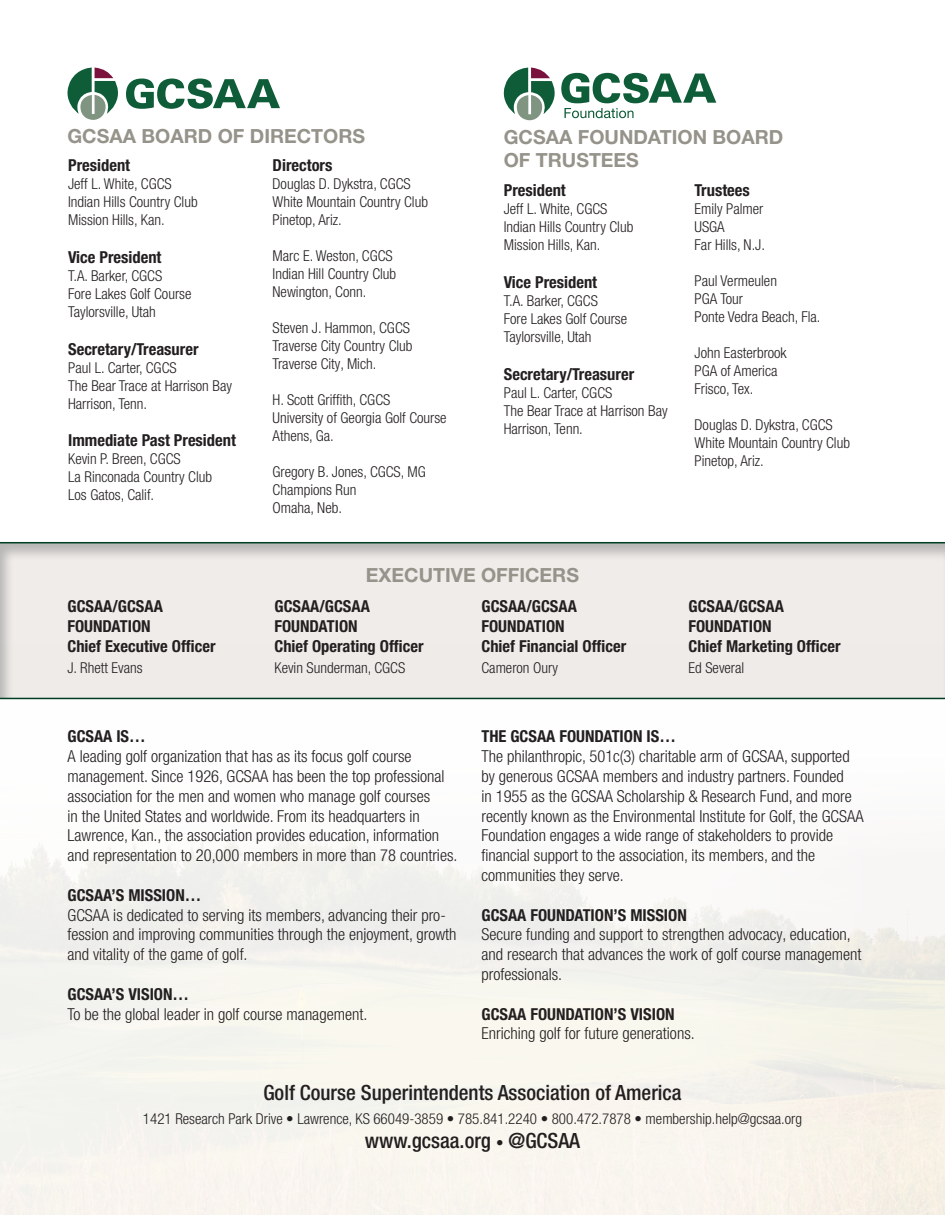
<style>
.page{position:relative;width:945px;height:1215px;background:#fff}
.page>*{position:absolute;margin:0;border:0;box-sizing:border-box;transform-origin:0 0}
.t1{font:500 condensed 21px "Helvetica Neue LT Pro";color:#231f20}
.t2{font:700 19.5px/23.4px "Helvetica Neue LT Pro";color:#95938a}
.t3{font:300 condensed 16.5px/19.8px "Helvetica Neue LT Pro";color:#231f20}
.t4{font:700 condensed 16.5px/19.8px "Helvetica Neue LT Pro";color:#231f20}
.t5{font:300 condensed 15px/18px "Helvetica Neue LT Pro";color:#231f20}
.s1{font-weight:300;font-size:15px}
</style>
<div class="page">
<div style="left:0;top:642px;width:945px;height:573px;background:linear-gradient(to right,#f7f7f4,#f8f6f1)"></div>
<svg style="left:68px;top:68px;width:50px;height:46px"></svg>
<svg style="left:80px;top:95px;width:26px;height:25px"></svg>
<svg style="left:126px;top:79px;width:154px;height:30px"></svg>
<svg style="left:517px;top:95px;width:25px;height:25px"></svg>
<svg style="left:504px;top:68px;width:212px;height:50px"></svg>
<div style="left:0;top:537px;width:945px;height:163px;background:#231f20;opacity:.75"></div>
<hr style="left:0;top:542px;width:945px;height:1px;background:#003f21">
<hr style="left:0;top:698px;width:945px;height:1px;background:#003f21">
<p class="t2" style="left:68px;top:124px;width:299px">GCSAA BOARD OF DIRECTORS</p>
<p class="t2" style="left:504px;top:125px;width:281px">GCSAA FOUNDATION BOARD<br>OF TRUSTEES</p>
<p class="t4" style="left:68px;top:155px;width:64px">President</p>
<p class="t5" style="left:68px;top:175px;width:131px">Jeff L. White, CGCS<br>Indian Hills Country Club<br>Mission Hills, Kan.</p>
<p class="t4" style="left:68px;top:247px;width:95px">Vice President</p>
<p class="t5" style="left:68px;top:266px;width:125px">T.A. Barker, CGCS<br>Fore Lakes Golf Course<br>Taylorsville, Utah</p>
<p class="t4" style="left:68px;top:339px;width:132px">Secretary/Treasurer</p>
<p class="t5" style="left:68px;top:358px;width:165px">Paul L. Carter, CGCS<br>The Bear Trace at Harrison Bay<br>Harrison, Tenn.</p>
<p class="t4" style="left:68px;top:431px;width:169px">Immediate Past President</p>
<p class="t5" style="left:68px;top:450px;width:146px">Kevin P. Breen, CGCS<br>La Rinconada Country Club<br>Los Gatos, Calif.</p>
<p class="t4" style="left:273px;top:155px;width:61px">Directors</p>
<p class="t5" style="left:273px;top:175px;width:157px">Douglas D. Dykstra, CGCS<br>White Mountain Country Club<br>Pinetop, Ariz.</p>
<p class="t5" style="left:273px;top:247px;width:125px">Marc E. Weston, CGCS<br>Indian Hill Country Club<br>Newington, Conn.</p>
<p class="t5" style="left:273px;top:319px;width:141px">Steven J. Hammon, CGCS<br>Traverse City Country Club<br>Traverse City, Mich.</p>
<p class="t5" style="left:273px;top:391px;width:176px">H. Scott Griffith, CGCS<br>University of Georgia Golf Course<br>Athens, Ga.</p>
<p class="t5" style="left:273px;top:463px;width:155px">Gregory B. Jones, CGCS, MG<br>Champions Run<br>Omaha, Neb.</p>
<p class="t4" style="left:504px;top:181px;width:64px">President</p>
<p class="t5" style="left:504px;top:200px;width:131px">Jeff L. White, CGCS<br>Indian Hills Country Club<br>Mission Hills, Kan.</p>
<p class="t4" style="left:504px;top:272px;width:95px">Vice President</p>
<p class="t5" style="left:504px;top:292px;width:125px">T.A. Barker, CGCS<br>Fore Lakes Golf Course<br>Taylorsville, Utah</p>
<p class="t4" style="left:504px;top:364px;width:132px">Secretary/Treasurer</p>
<p class="t5" style="left:504px;top:383px;width:165px">Paul L. Carter, CGCS<br>The Bear Trace at Harrison Bay<br>Harrison, Tenn.</p>
<p class="t4" style="left:695px;top:181px;width:57px">Trustees</p>
<p class="t5" style="left:695px;top:200px;width:72px">Emily Palmer<br>USGA<br>Far Hills, N.J.</p>
<p class="t5" style="left:695px;top:272px;width:127px">Paul Vermeulen<br>PGA Tour<br>Ponte Vedra Beach, Fla.</p>
<p class="t5" style="left:695px;top:344px;width:94px">John Easterbrook<br>PGA of America<br>Frisco, Tex.</p>
<p class="t5" style="left:695px;top:416px;width:157px">Douglas D. Dykstra, CGCS<br>White Mountain Country Club<br>Pinetop, Ariz.</p>
<p class="t4" style="left:68px;top:596px;width:150px">GCSAA/GCSAA<br>FOUNDATION<br>Chief Executive Officer</p>
<p class="t5" style="left:68px;top:658px;width:77px">J. Rhett Evans</p>
<p class="t2" style="left:366px;top:563px;width:215px">EXECUTIVE OFFICERS</p>
<p class="t4" style="left:274px;top:596px;width:151px">GCSAA/GCSAA<br>FOUNDATION<br>Chief Operating Officer</p>
<p class="t5" style="left:274px;top:658px;width:132px">Kevin Sunderman, CGCS</p>
<p class="t4" style="left:482px;top:596px;width:146px">GCSAA/GCSAA<br>FOUNDATION<br>Chief Financial Officer</p>
<p class="t5" style="left:482px;top:658px;width:78px">Cameron Oury</p>
<p class="t4" style="left:688px;top:596px;width:154px">GCSAA/GCSAA<br>FOUNDATION<br>Chief Marketing Officer</p>
<p class="t5" style="left:688px;top:658px;width:57px">Ed Several</p>
<p class="t4" style="left:68px;top:727px;width:80px">GCSAA IS…</p>
<p class="t3" style="left:68px;top:746px;width:391px">A leading golf organization that has as its focus golf course management. Since 1926, GCSAA has been the top professional association for the men and women who manage golf courses<br>in the United States and worldwide. From its headquarters in Lawrence, Kan., the association provides education, information and representation to 20,000 members in more than 78 countries.</p>
<p class="t4" style="left:68px;top:885px;width:135px">GCSAA’S MISSION…</p>
<p class="t3" style="left:68px;top:905px;width:391px">GCSAA is dedicated to serving its members, advancing their pro&shy;fession and improving communities through the enjoyment, growth and vitality of the game of golf.</p>
<p class="t4" style="left:68px;top:984px;width:123px">GCSAA’S VISION…</p>
<p class="t3" style="left:68px;top:1004px;width:301px">To be the global leader in golf course management.</p>
<p class="t4" style="left:482px;top:727px;width:196px">THE GCSAA FOUNDATION IS…</p>
<p class="t3" style="left:482px;top:746px;width:384px">The philanthropic, 501c(3) charitable arm of GCSAA, supported by generous GCSAA members and industry partners. Founded<br>in 1955 as the GCSAA Scholarship &amp; Research Fund, and more recently known as the Environmental Institute for Golf, the GCSAA Foundation engages a wide range of stakeholders to provide financial support to the association, its members, and the communities they serve.</p>
<p class="t4" style="left:482px;top:905px;width:207px">GCSAA FOUNDATION’S MISSION</p>
<p class="t3" style="left:482px;top:925px;width:382px">Secure funding and support to strengthen advocacy, education, and research that advances the work of golf course management professionals.</p>
<p class="t4" style="left:482px;top:1004px;width:195px">GCSAA FOUNDATION’S VISION</p>
<p class="t3" style="left:482px;top:1024px;width:215px">Enriching golf for future generations.</p>
<p class="t1" style="left:263px;top:1079px;width:420px">Golf Course Superintendents Association of America</p>
<p class="t5" style="left:143px;top:1109px;width:661px">1421 Research Park Drive • Lawrence, KS 66049-3859 • 785.841.2240 • 800.472.7878 • membership.help@gcsaa.org</p>
<p class="t1" style="left:365px;top:1127px;width:217px">www.gcsaa.org <span class="s1">•</span> @GCSAA</p>
</div>
